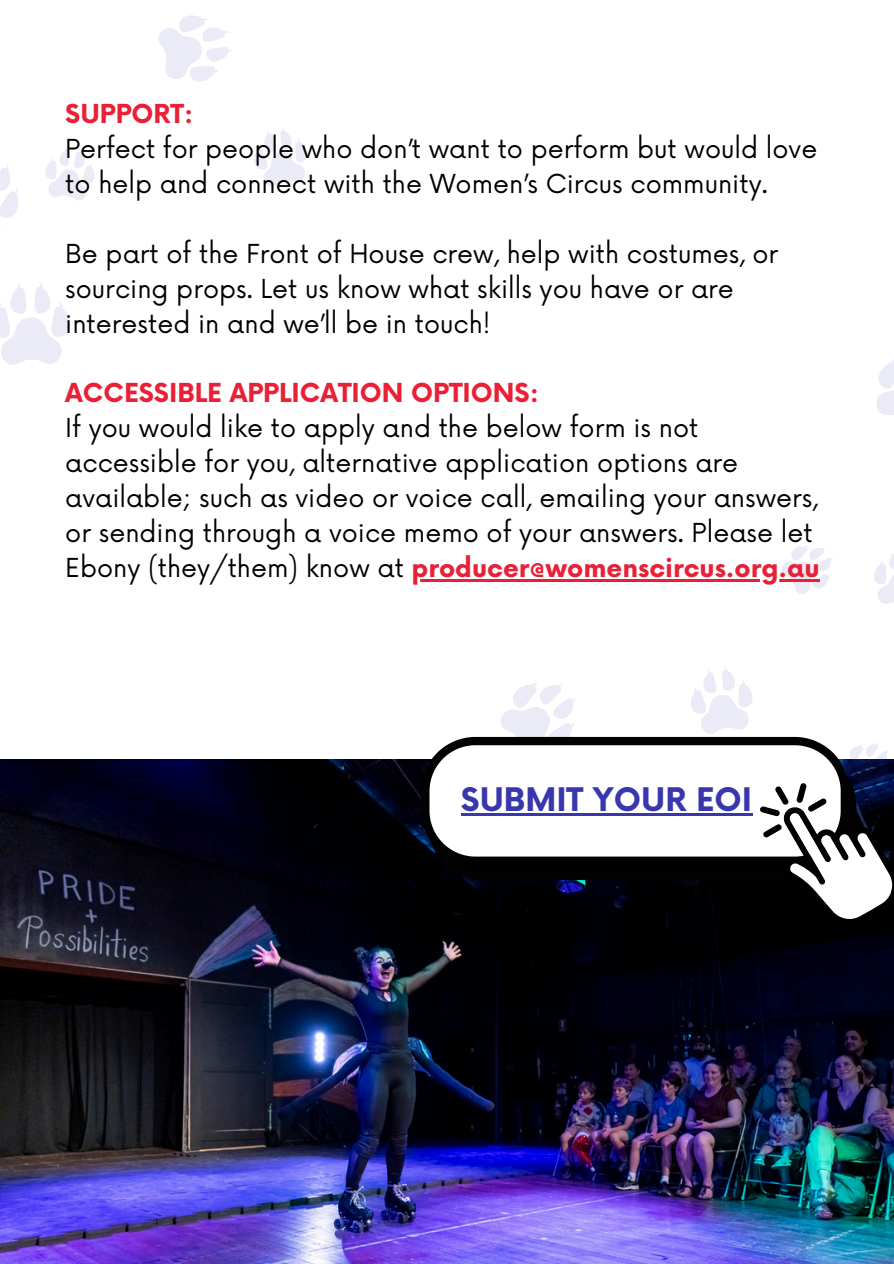
<style>
.page{position:relative;width:894px;height:1264px;background:#fff}
.page>*{position:absolute;margin:0;border:0;box-sizing:border-box;transform-origin:0 0}
.t1{font:700 31.65px "Now";color:#3937ae}
.t2{font:25.5px/35px "Now";color:#000}
.t3{font:700 25.5px "Now";color:#e92036}
.s1{font-weight:700;color:#e92036}
</style>
<div class="page">
<img style="left:0;top:759px;width:893px;height:504px">
<svg style="left:876px;top:361px;width:17px;height:54px"></svg>
<svg style="left:874px;top:555px;width:19px;height:49px"></svg>
<svg style="left:779px;top:545px;width:53px;height:49px"></svg>
<svg style="left:691px;top:667px;width:62px;height:67px"></svg>
<svg style="left:501px;top:683px;width:74px;height:53px"></svg>
<svg style="left:423px;top:869px;width:336px;height:16px"></svg>
<svg style="left:421px;top:736px;width:397px;height:133px"></svg>
<svg style="left:759px;top:742px;width:134px;height:186px"></svg>
<svg style="left:158px;top:15px;width:74px;height:67px"></svg>
<svg style="left:254px;top:128px;width:54px;height:59px"></svg>
<svg style="left:45px;top:147px;width:49px;height:53px"></svg>
<svg style="left:0;top:164px;width:18px;height:54px"></svg>
<svg style="left:0;top:283px;width:70px;height:82px"></svg>
<hr style="left:411px;top:579px;width:408px;height:2px;background:#e92036">
<hr style="left:461px;top:813px;width:290px;height:2px;background:#3937ae">
<p class="t3" style="left:65px;top:100px;width:129px">SUPPORT:</p>
<p class="t2" style="left:65px;top:133px;width:753px">Perfect for people who don’t want to perform but would love to help and connect with the Women’s Circus community.</p>
<p class="t2" style="left:65px;top:237px;width:714px">Be part of the Front of House crew, help with costumes, or sourcing props. Let us know what skills you have or are interested in and we’ll be in touch!</p>
<p class="t3" style="left:65px;top:379px;width:475px">ACCESSIBLE APPLICATION OPTIONS:</p>
<p class="t2" style="left:65px;top:412px;width:755px">If you would like to apply and the below form is not accessible for you, alternative application options are available; such as video or voice call, emailing your answers, or sending through a voice memo of your answers. Please let Ebony (they/them) know at <span class="s1">producer@womenscircus.org.au</span></p>
<p class="t1" style="left:461px;top:782px;width:292px">SUBMIT YOUR EOI</p>
</div>
